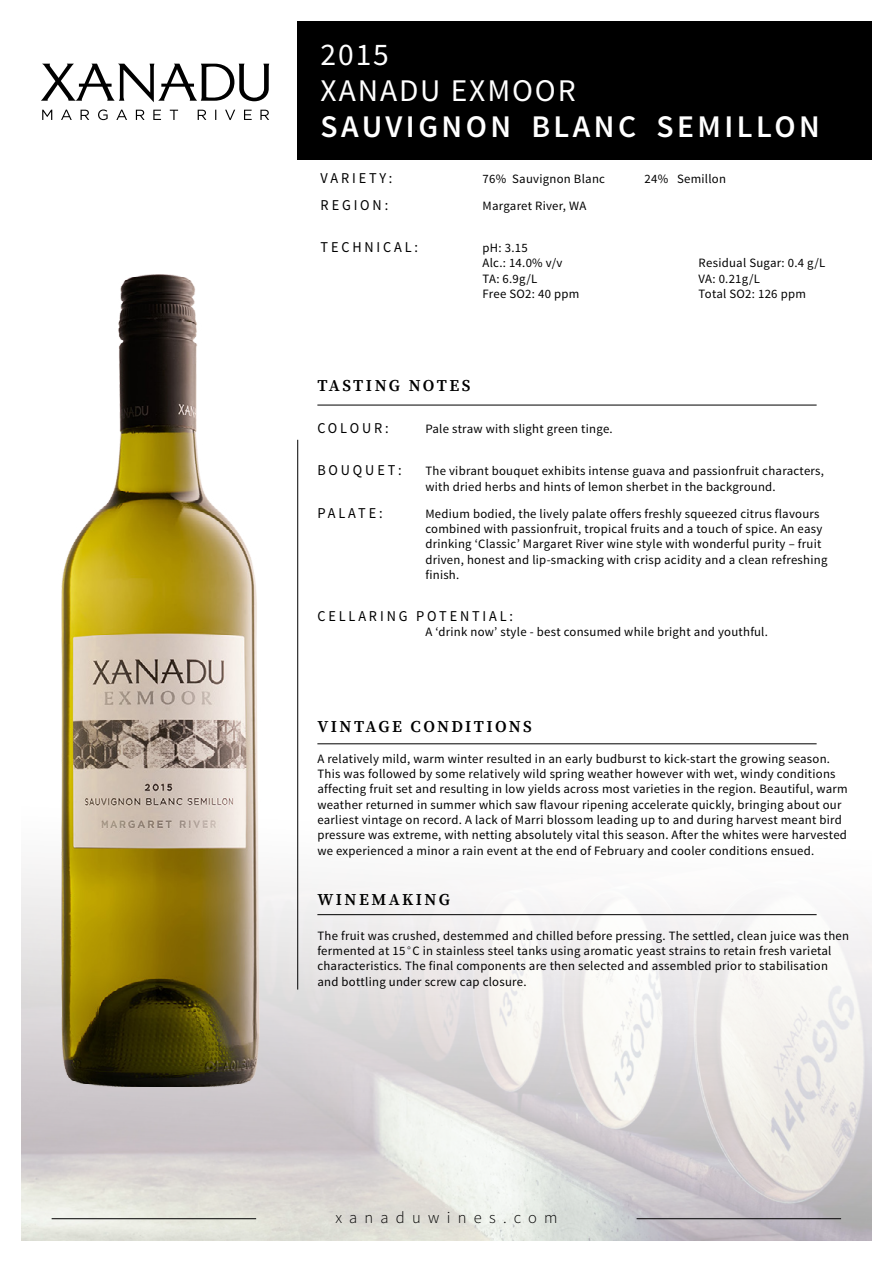
<style>
.page{position:relative;width:893px;height:1263px;background:#fff}
.page>*{position:absolute;margin:0;border:0;box-sizing:border-box;transform-origin:0 0}
.t1{font:600 31.5px "Source Sans Pro";letter-spacing:.11em;color:#fff}
.t2{font:31.5px "Source Sans Pro";letter-spacing:.06em;color:#fff}
.t3{font:600 16.5px "Source Serif Pro";letter-spacing:.145em;color:#000}
.t4{font:300 16.5px "Source Sans Pro";letter-spacing:.44em;color:#000}
.t5{font:15px "Source Sans Pro";letter-spacing:.2em;color:#000;scale:.95 1}
.t6{font:12.75px/15.3px "Source Sans Pro";letter-spacing:.02em;color:#000}
.s1{font-family:"Cardo"}
</style>
<div class="page">
<img style="left:21px;top:676px;width:851px;height:565px">
<div style="left:297px;top:21px;width:575px;height:139px;background:#000"></div>
<svg style="left:41px;top:64px;width:228px;height:38px"></svg>
<svg style="left:42px;top:109px;width:227px;height:11px"></svg>
<hr style="left:317px;top:405px;width:500px;height:1px;background:#000">
<hr style="left:317px;top:743px;width:500px;height:1px;background:#000">
<hr style="left:317px;top:914px;width:500px;height:1px;background:#000">
<hr style="left:297px;top:440px;width:1px;height:549px;background:#000">
<hr style="left:52px;top:1218px;width:204px;height:1px;background:#000">
<hr style="left:637px;top:1218px;width:204px;height:1px;background:#000">
<img style="left:41px;top:274px;width:240px;height:812px">
<p class="t2" style="left:321px;top:35px;width:70px">2015</p>
<p class="t2" style="left:321px;top:71px;width:257px">XANADU EXMOOR</p>
<p class="t1" style="left:321px;top:107px;width:501px">SAUVIGNON BLANC SEMILLON</p>
<p class="t5" style="left:321px;top:169px;width:77px">VARIETY:</p>
<p class="t6" style="left:483px;top:171px;width:124px">76% Sauvignon Blanc</p>
<p class="t6" style="left:645px;top:171px;width:83px">24% Semillon</p>
<p class="t5" style="left:321px;top:196px;width:73px">REGION:</p>
<p class="t6" style="left:483px;top:198px;width:105px">Margaret River, WA</p>
<p class="t5" style="left:321px;top:238px;width:104px">TECHNICAL:</p>
<p class="t6" style="left:483px;top:240px;width:47px">pH: 3.15</p>
<p class="t6" style="left:483px;top:256px;width:81px">Alc.: 14.0% v/v</p>
<p class="t6" style="left:699px;top:256px;width:128px">Residual Sugar: 0.4 g/L</p>
<p class="t6" style="left:483px;top:271px;width:56px">TA: 6.9g/L</p>
<p class="t6" style="left:699px;top:271px;width:63px">VA: 0.21g/L</p>
<p class="t6" style="left:483px;top:286px;width:98px">Free SO2: 40 ppm</p>
<p class="t6" style="left:699px;top:286px;width:109px">Total SO2: 126 ppm</p>
<p class="t3" style="left:317px;top:376px;width:155px">TASTING NOTES</p>
<p class="t5" style="left:317px;top:419px;width:77px">COLOUR:</p>
<p class="t6" style="left:425px;top:421px;width:189px">Pale straw with slight green tinge.</p>
<p class="t5" style="left:317px;top:461px;width:90px">BOUQUET:</p>
<p class="t6" style="left:425px;top:464px;width:400px">The vibrant bouquet exhibits intense guava and passionfruit characters,</p>
<p class="t6" style="left:425px;top:479px;width:352px">with dried herbs and hints of lemon sherbet in the background.</p>
<p class="t5" style="left:317px;top:503px;width:70px">PALATE:</p>
<p class="t6" style="left:425px;top:506px;width:396px">Medium bodied, the lively palate offers freshly squeezed citrus flavours</p>
<p class="t6" style="left:425px;top:521px;width:398px">combined with passionfruit, tropical fruits and a touch of spice. An easy</p>
<p class="t6" style="left:425px;top:536px;width:397px">drinking ‘Classic’ Margaret River wine style with wonderful purity – fruit</p>
<p class="t6" style="left:425px;top:552px;width:403px">driven, honest and lip-smacking with crisp acidity and a clean refreshing</p>
<p class="t6" style="left:425px;top:567px;width:35px">finish.</p>
<p class="t5" style="left:317px;top:607px;width:208px">CELLARING POTENTIAL:</p>
<p class="t6" style="left:425px;top:625px;width:344px">A ‘drink now’ style - best consumed while bright and youthful.</p>
<p class="t3" style="left:317px;top:717px;width:216px">VINTAGE CONDITIONS</p>
<p class="t6" style="left:317px;top:751px;width:532px">A relatively mild, warm winter resulted in an early budburst to kick-start the growing season.<br>This was followed by some relatively wild spring weather however with wet, windy conditions affecting fruit set and resulting in low yields across most varieties in the region. Beautiful, warm weather returned in summer which saw flavour ripening accelerate quickly, bringing about our earliest vintage on record. A lack of Marri blossom leading up to and during harvest meant bird pressure was extreme, with netting absolutely vital this season. After the whites were harvested we experienced a minor a rain event at the end of February and cooler conditions ensued.</p>
<p class="t3" style="left:317px;top:890px;width:134px">WINEMAKING</p>
<p class="t6" style="left:317px;top:928px;width:533px">The fruit was crushed, destemmed and chilled before pressing. The settled, clean juice was then fermented at 15<span class="s1">°</span>C in stainless steel tanks using aromatic yeast strains to retain fresh varietal characteristics. The final components are then selected and assembled prior to stabilisation and bottling under screw cap closure.</p>
<p class="t4" style="left:335px;top:1207px;width:224px">xanaduwines.com</p>
</div>
